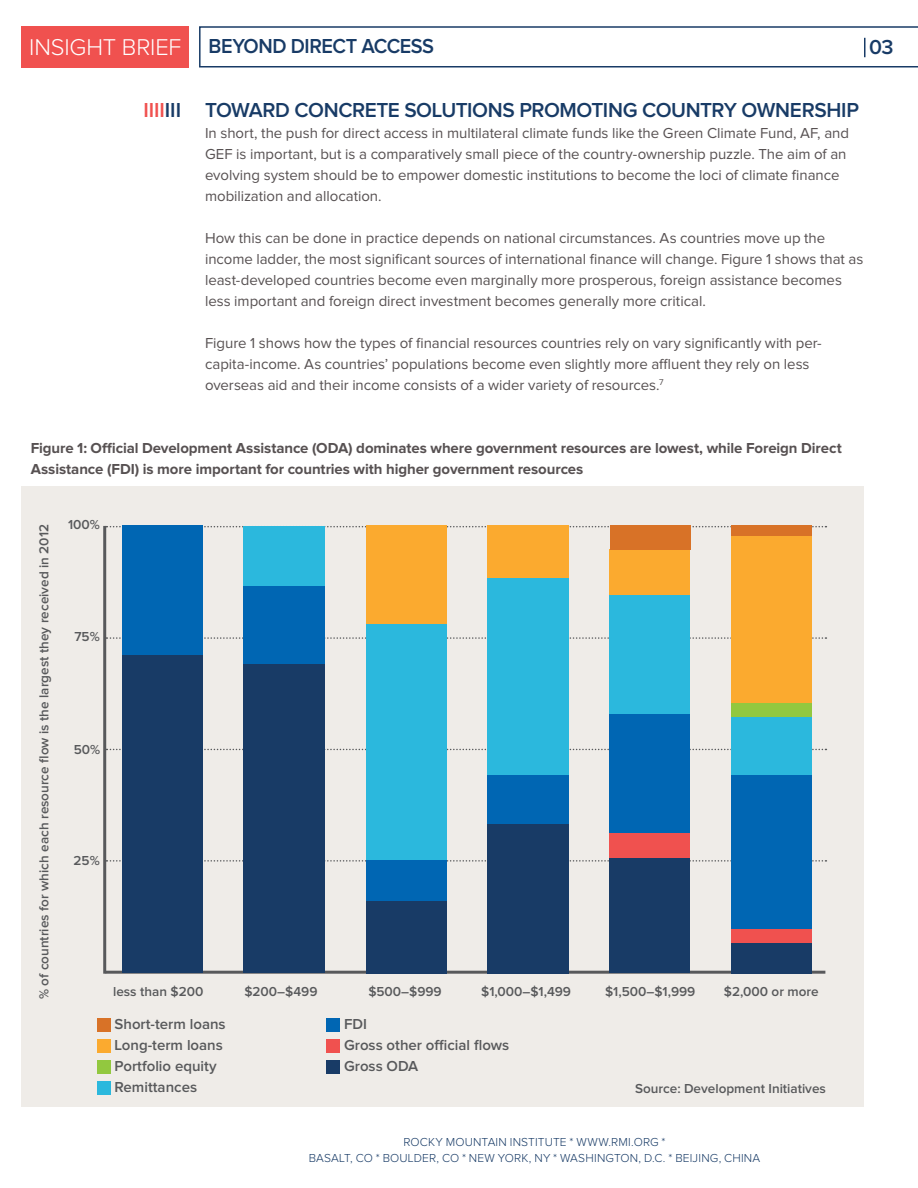
<style>
.page{position:relative;width:918px;height:1188px;background:#fff}
.page>*{position:absolute;margin:0;border:0;box-sizing:border-box;transform-origin:0 0}
.t1{font:600 21px "Proxima Nova";letter-spacing:-.02em;color:#183b66}
.t2{font:600 21px "Proxima Nova";letter-spacing:-.02em;color:#183b66;scale:.95 1}
.t3{font:15px/21px "Proxima Nova";letter-spacing:-.005em;color:#575152}
.t4{font:700 15px/21px "Proxima Nova";letter-spacing:-.005em;color:#575152}
.t5{font:600 15px/21px "Proxima Nova";color:#58595b}
.t6{font:600 13.5px "Proxima Nova";color:#58595b}
.t7{font:300 12px/16.5px "Proxima Nova";letter-spacing:.015em;color:#183b66;text-align:center}
.s1{font-weight:300;font-size:23.7px;color:#fff}
.s2{color:#f0514f}
</style>
<div class="page">
<div style="left:22px;top:26px;width:167px;height:42px;background:#f0514f"></div>
<svg style="left:199px;top:26px;width:719px;height:42px"></svg>
<div style="left:21px;top:486px;width:843px;height:621px;background:#efece8"></div>
<hr style="left:103px;top:526px;width:3px;height:448px;background:#58595b">
<hr style="left:106px;top:971px;width:719px;height:3px;background:#58595b">
<svg style="left:106px;top:526px;width:720px;height:1px"></svg>
<svg style="left:106px;top:637px;width:720px;height:2px"></svg>
<svg style="left:106px;top:749px;width:720px;height:1px"></svg>
<svg style="left:106px;top:860px;width:720px;height:2px"></svg>
<div style="left:97px;top:1019px;width:14px;height:13px;background:#d87227"></div>
<div style="left:97px;top:1040px;width:14px;height:13px;background:#fbaa2f"></div>
<div style="left:97px;top:1061px;width:14px;height:13px;background:#92c83f"></div>
<div style="left:97px;top:1082px;width:14px;height:13px;background:#2bb8dd"></div>
<div style="left:327px;top:1019px;width:13px;height:13px;background:#0066b3"></div>
<div style="left:327px;top:1040px;width:13px;height:13px;background:#f0514f"></div>
<div style="left:327px;top:1061px;width:13px;height:13px;background:#183b66"></div>
<div style="left:122px;top:655px;width:81px;height:318px;background:#183b66"></div>
<div style="left:122px;top:526px;width:81px;height:129px;background:#0066b3"></div>
<div style="left:244px;top:663px;width:81px;height:309px;background:#183b66"></div>
<div style="left:244px;top:586px;width:81px;height:77px;background:#0066b3"></div>
<div style="left:244px;top:526px;width:81px;height:60px;background:#2bb8dd"></div>
<div style="left:366px;top:900px;width:81px;height:73px;background:#183b66"></div>
<div style="left:366px;top:860px;width:81px;height:40px;background:#0066b3"></div>
<div style="left:366px;top:624px;width:81px;height:236px;background:#2bb8dd"></div>
<div style="left:366px;top:525px;width:81px;height:99px;background:#fbaa2f"></div>
<div style="left:488px;top:817px;width:81px;height:156px;background:#183b66"></div>
<div style="left:488px;top:774px;width:81px;height:50px;background:#0066b3"></div>
<div style="left:488px;top:577px;width:81px;height:197px;background:#2bb8dd"></div>
<div style="left:488px;top:525px;width:81px;height:52px;background:#fbaa2f"></div>
<div style="left:609px;top:857px;width:81px;height:116px;background:#183b66"></div>
<div style="left:609px;top:714px;width:81px;height:119px;background:#0066b3"></div>
<div style="left:609px;top:595px;width:81px;height:119px;background:#2bb8dd"></div>
<div style="left:609px;top:549px;width:81px;height:46px;background:#fbaa2f"></div>
<div style="left:609px;top:833px;width:81px;height:24px;background:#f0514f"></div>
<div style="left:610px;top:525px;width:81px;height:24px;background:#d87227"></div>
<div style="left:731px;top:942px;width:81px;height:32px;background:#183b66"></div>
<div style="left:731px;top:775px;width:81px;height:154px;background:#0066b3"></div>
<div style="left:731px;top:716px;width:81px;height:59px;background:#2bb8dd"></div>
<div style="left:731px;top:535px;width:81px;height:168px;background:#fbaa2f"></div>
<div style="left:731px;top:929px;width:81px;height:13px;background:#f0514f"></div>
<div style="left:731px;top:525px;width:81px;height:11px;background:#d87227"></div>
<div style="left:731px;top:703px;width:81px;height:13px;background:#92c83f"></div>
<h1 class="t2" style="left:29px;top:37px;width:428px"><span class="s1">INSIGHT BRIEF</span> BEYOND DIRECT ACCESS</h1>
<h1 class="t1" style="left:869px;top:37px;width:26px">03</h1>
<h1 class="t1" style="left:143px;top:100px;width:717px"><span class="s2">IIII</span>III TOWARD CONCRETE SOLUTIONS PROMOTING COUNTRY OWNERSHIP</h1>
<p class="t3" style="left:205px;top:123px;width:646px">In short, the push for direct access in multilateral climate funds like the Green Climate Fund, AF, and GEF is important, but is a comparatively small piece of the country-ownership puzzle. The aim of an evolving system should be to empower domestic institutions to become the loci of climate finance mobilization and allocation.</p>
<p class="t3" style="left:205px;top:228px;width:660px">How this can be done in practice depends on national circumstances. As countries move up the income ladder, the most significant sources of international finance will change. Figure 1 shows that as least-developed countries become even marginally more prosperous, foreign assistance becomes less important and foreign direct investment becomes generally more critical.</p>
<p class="t3" style="left:205px;top:333px;width:618px">Figure 1 shows how the types of financial resources countries rely on vary significantly with per&shy;capita-income. As countries’ populations become even slightly more affluent they rely on less overseas aid and their income consists of a wider variety of resources.<sup>7</sup></p>
<p class="t4" style="left:31px;top:438px;width:813px">Figure 1: Official Development Assistance (ODA) dominates where government resources are lowest, while Foreign Direct<br>Assistance (FDI) is more important for countries with higher government resources</p>
<p class="t6" style="left:38px;top:999px;width:477px;rotate:-90deg">% of countries for which each resource flow is the largest they received in 2012</p>
<p class="t6" style="left:68px;top:519px;width:33px">100%</p>
<p class="t6" style="left:74px;top:630px;width:27px">75%</p>
<p class="t6" style="left:74px;top:743px;width:28px">50%</p>
<p class="t6" style="left:74px;top:854px;width:28px">25%</p>
<p class="t6" style="left:113px;top:985px;width:92px">less than $200</p>
<p class="t6" style="left:244px;top:985px;width:75px">$200–$499</p>
<p class="t6" style="left:481px;top:985px;width:91px">$1,000–$1,499</p>
<p class="t6" style="left:605px;top:985px;width:92px">$1,500–$1,999</p>
<p class="t6" style="left:724px;top:985px;width:96px">$2,000 or more</p>
<p class="t6" style="left:368px;top:985px;width:75px">$500–$999</p>
<p class="t5" style="left:115px;top:1014px;width:113px">Short-term loans<br>Long-term loans<br>Portfolio equity<br>Remittances</p>
<p class="t5" style="left:344px;top:1014px;width:167px">FDI<br>Gross other official flows<br>Gross ODA</p>
<p class="t6" style="left:635px;top:1082px;width:192px">Source: Development Initiatives</p>
<p class="t7" style="left:309px;top:1134px;width:453px">ROCKY MOUNTAIN INSTITUTE * WWW.RMI.ORG *<br>BASALT, CO * BOULDER, CO * NEW YORK, NY * WASHINGTON, D.C. * BEIJING, CHINA</p>
</div>
